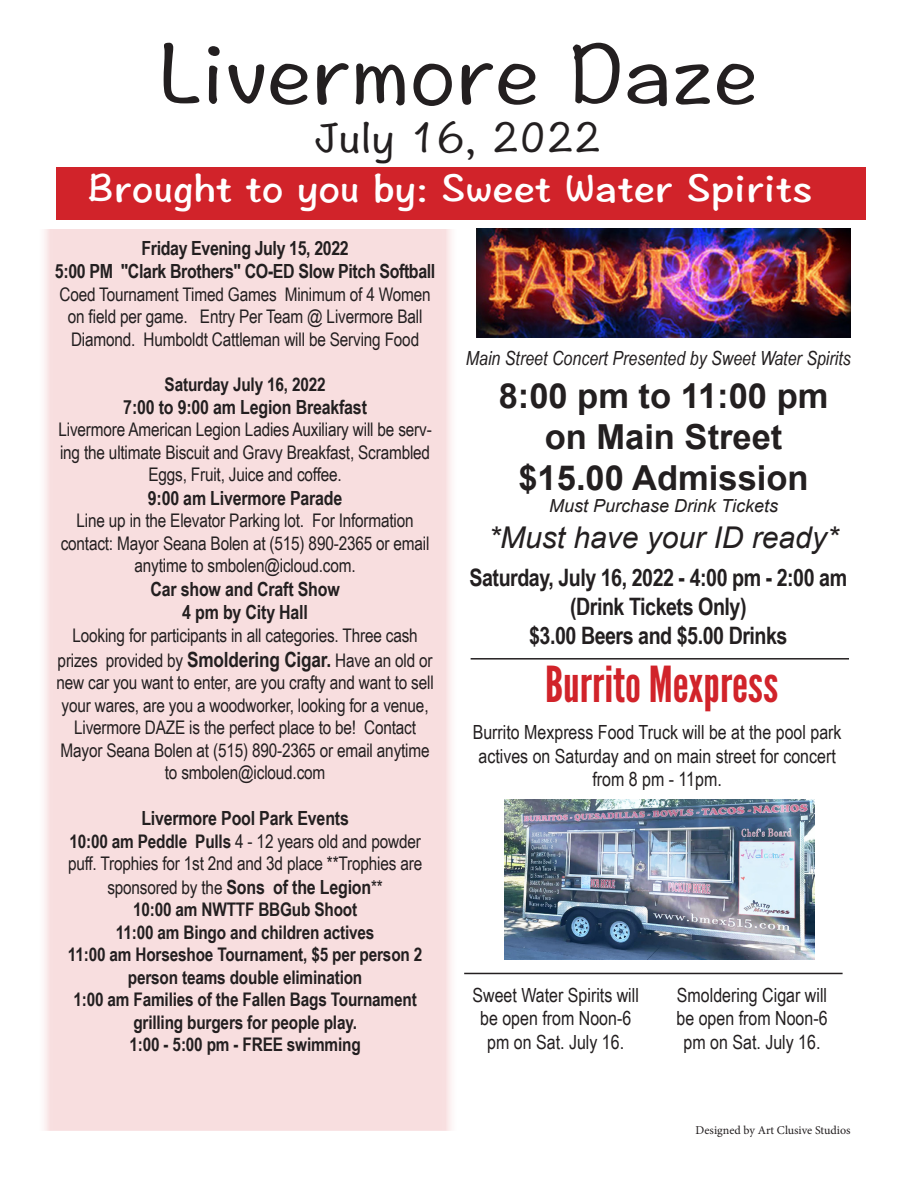
<style>
.page{position:relative;width:918px;height:1188px;background:#fff}
.page>*{position:absolute;margin:0;border:0;box-sizing:border-box;transform-origin:0 0}
.t1{font:88.5px "Hannotate SC W5";color:#231f20}
.t2{font:49.5px "League Gothic";color:#d1232a}
.t3{font:45px "Hannotate SC W5";color:#231f20}
.t4{font:40.5px "Hannotate SC W7";color:#fff}
.t5{font:700 34.5px/41.4px "Arial";color:#231f20;text-align:center}
.t6{font:italic 30px "Arial";color:#231f20}
.t7{font:700 24px "Arial Narrow";letter-spacing:-.02em;color:#231f20}
.t8{font:19.5px/23.4px "Arial Narrow";color:#231f20;text-align:center}
.t9{font:700 19.5px "Arial Narrow";letter-spacing:-.01em;color:#231f20}
.t10{font:italic 19.5px "Arial Narrow";color:#231f20}
.t11{font:18.75px/22.5px "Arial Narrow";letter-spacing:-.01em;color:#231f20;text-align:center}
.t12{font:700 18.75px/22.5px "Arial Narrow";letter-spacing:-.01em;color:#231f20;text-align:center}
.t13{font:italic 18px "Arial";color:#231f20}
.t14{font:12px "Minion Pro";color:#231f20}
.s1{font-weight:700;font-size:21px}
.s2{font-weight:700}
.s3{font-weight:700;font-size:19.5px}
</style>
<div class="page">
<div style="left:56px;top:167px;width:809px;height:52px;background:#d1232a"></div>
<div style="left:37px;top:229px;width:422px;height:901px;background:#f8dedf"></div>
<img style="left:477px;top:229px;width:373px;height:108px">
<img style="left:505px;top:800px;width:310px;height:159px">
<hr style="left:471px;top:658px;width:378px;height:2px;background:#231f20">
<hr style="left:464px;top:973px;width:379px;height:1px;background:#231f20">
<p class="t1" style="left:158px;top:19px;width:601px">Livermore Daze</p>
<p class="t3" style="left:315px;top:110px;width:288px">July 16, 2022</p>
<p class="t4" style="left:87px;top:164px;width:727px">Brought to you by: Sweet Water Spirits</p>
<p class="t9" style="left:142px;top:233px;width:209px">Friday Evening July 15, 2022</p>
<p class="t9" style="left:55px;top:256px;width:382px">5:00 PM "Clark Brothers" CO-ED Slow Pitch Softball</p>
<p class="t11" style="left:59px;top:282px;width:373px">Coed Tournament Timed Games Minimum of 4 Women on field per game. Entry Per Team @ Livermore Ball<br>Diamond. Humboldt Cattleman will be Serving Food</p>
<p class="t12" style="left:165px;top:372px;width:163px">Saturday July 16, 2022</p>
<p class="t9" style="left:123px;top:392px;width:245px">7:00 to 9:00 am Legion Breakfast</p>
<p class="t11" style="left:58px;top:418px;width:375px">Livermore American Legion Ladies Auxiliary will be serv&shy;ing the ultimate Biscuit and Gravy Breakfast, Scrambled<br>Eggs, Fruit, Juice and coffee.</p>
<p class="t9" style="left:148px;top:483px;width:196px">9:00 am Livermore Parade</p>
<p class="t11" style="left:61px;top:509px;width:370px">Line up in the Elevator Parking lot. For Information contact: Mayor Seana Bolen at (515) 890-2365 or email anytime to smbolen@icloud.com.</p>
<p class="t9" style="left:150px;top:574px;width:191px">Car show and Craft Show</p>
<p class="t9" style="left:182px;top:598px;width:127px">4 pm by City Hall</p>
<p class="t11" style="left:58px;top:622px;width:377px;line-height:25.2px">Looking for participants in all categories. Three cash prizes provided by <span class="s1">Smoldering Cigar.</span> Have an old or</p>
<p class="t11" style="left:56px;top:671px;width:379px">new car you want to enter, are you crafty and want to sell your wares, are you a woodworker, looking for a venue, Livermore DAZE is the perfect place to be! Contact Mayor Seana Bolen at (515) 890-2365 or email anytime to smbolen@icloud.com</p>
<p class="t9" style="left:141px;top:804px;width:209px">Livermore Pool Park Events</p>
<p class="t11" style="left:68px;top:829px;width:356px;line-height:23px"><span class="s2">10:00 am Peddle Pulls</span> 4 - 12 years old and powder puff. Trophies for 1st 2nd and 3d place **Trophies are sponsored by the <span class="s3">Sons of the Legion</span>**</p>
<p class="t12" style="left:133px;top:897px;width:226px">10:00 am NWTTF BBGub Shoot</p>
<p class="t12" style="left:116px;top:920px;width:260px">11:00 am Bingo and children actives</p>
<p class="t12" style="left:68px;top:942px;width:356px">11:00 am Horseshoe Tournament, $5 per person 2 person teams double elimination</p>
<p class="t12" style="left:73px;top:987px;width:345px">1:00 am Families of the Fallen Bags Tournament grilling burgers for people play.</p>
<p class="t12" style="left:130px;top:1032px;width:233px">1:00 - 5:00 pm - FREE swimming</p>
<p class="t10" style="left:466px;top:344px;width:387px">Main Street Concert Presented by Sweet Water Spirits</p>
<p class="t5" style="left:499px;top:376px;width:331px">8:00 pm to 11:00 pm on Main Street</p>
<p class="t5" style="left:518px;top:459px;width:292px">$15.00 Admission</p>
<p class="t13" style="left:549px;top:494px;width:230px">Must Purchase Drink Tickets</p>
<p class="t6" style="left:488px;top:518px;width:352px">*Must have your ID ready*</p>
<p class="t7" style="left:469px;top:560px;width:379px">Saturday, July 16, 2022 - 4:00 pm - 2:00 am</p>
<p class="t7" style="left:570px;top:589px;width:178px">(Drink Tickets Only)</p>
<p class="t7" style="left:529px;top:617px;width:260px">$3.00 Beers and $5.00 Drinks</p>
<p class="t2" style="left:545px;top:655px;width:235px">Burrito Mexpress</p>
<p class="t8" style="left:473px;top:720px;width:370px">Burrito Mexpress Food Truck will be at the pool park actives on Saturday and on main street for concert from 8 pm - 11pm.</p>
<p class="t8" style="left:473px;top:982px;width:168px">Sweet Water Spirits will be open from Noon-6 pm on Sat. July 16.</p>
<p class="t8" style="left:677px;top:982px;width:153px">Smoldering Cigar will be open from Noon-6 pm on Sat. July 16.</p>
<p class="t14" style="left:696px;top:1122px;width:156px">Designed by Art Clusive Studios</p>
</div>
